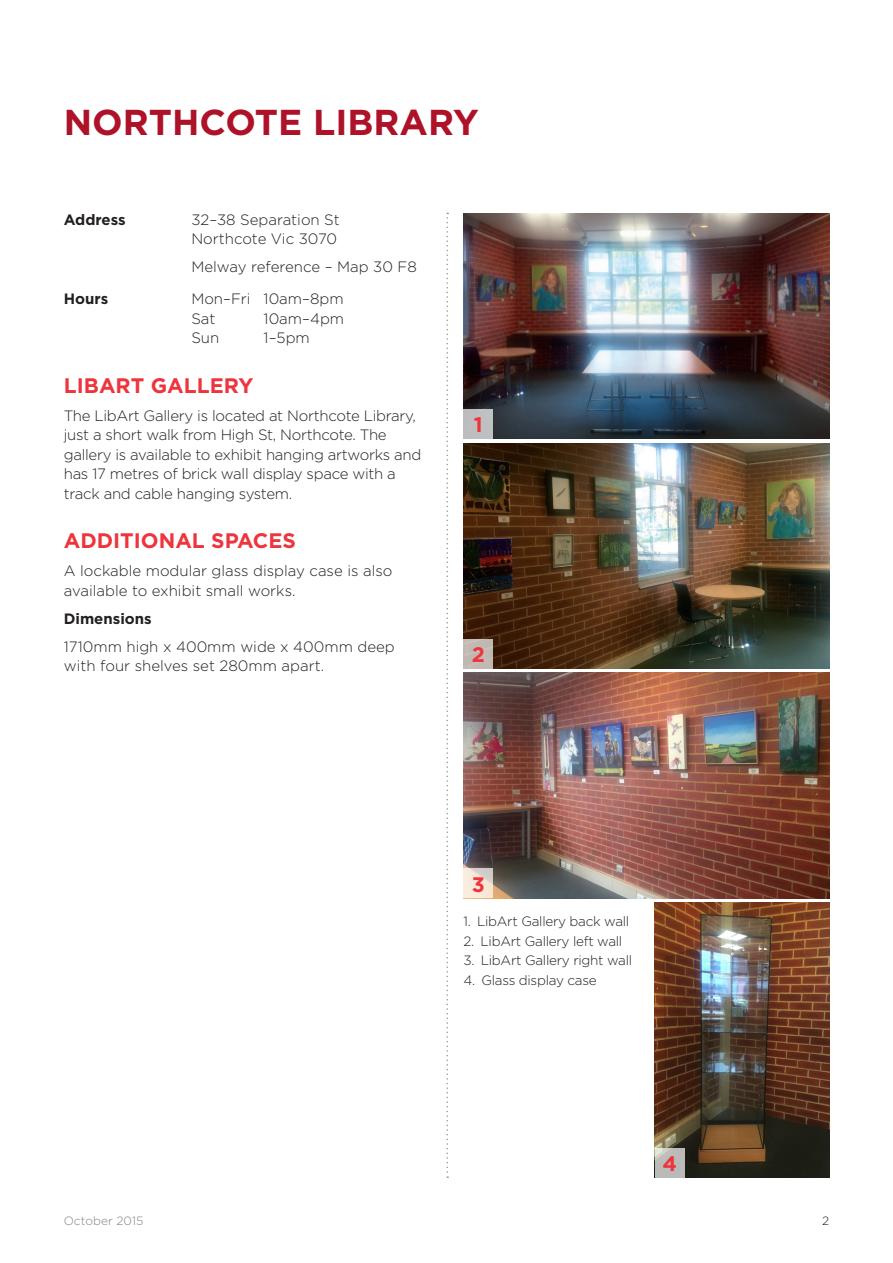
<style>
.page{position:relative;width:893px;height:1263px;background:#fff}
.page>*{position:absolute;margin:0;border:0;box-sizing:border-box;transform-origin:0 0}
.SubHeading_L1{font:700 36px "Gotham";color:#ae1229}
.SubHeading_L2{font:700 21px "Gotham";color:#ee343d}
.Body{font:300 15px/19.5px "Gotham";letter-spacing:-.02em;color:#231f20}
.Body-2{font:300 15px/19.5px "Gotham";color:#231f20}
.Body-3{font:700 15px "Gotham";color:#231f20}
.Body-4{font:300 13.5px "Gotham";letter-spacing:-.02em;color:#231f20}
.t1{font:300 12px "Gotham";color:#808285}
.t2{font:300 12px "Gotham";color:#231f20}
</style>
<div class="page">
<svg style="left:446px;top:213px;width:2px;height:965px"></svg>
<img style="left:463px;top:213px;width:366px;height:226px">
<img style="left:463px;top:673px;width:366px;height:225px">
<img style="left:463px;top:443px;width:366px;height:225px">
<img style="left:655px;top:902px;width:174px;height:276px">
<div style="left:463px;top:409px;width:30px;height:30px;background:#bebfc0"></div>
<div style="left:463px;top:639px;width:30px;height:29px;background:#c2b8b3"></div>
<svg style="left:463px;top:868px;width:30px;height:30px"></svg>
<svg style="left:655px;top:1148px;width:30px;height:30px"></svg>
<p class="SubHeading_L1" style="left:64px;top:98px;width:417px">NORTHCOTE LIBRARY</p>
<p class="Body-3" style="left:64px;top:209px;width:63px">Address</p>
<p class="Body-2" style="left:191px;top:209px;width:150px">32–38 Separation St<br>Northcote Vic 3070</p>
<p class="Body-2" style="left:191px;top:257px;width:227px">Melway reference – Map 30 F8</p>
<p class="Body-3" style="left:64px;top:289px;width:46px">Hours</p>
<p class="Body-2" style="left:191px;top:289px;width:154px">Mon–Fri 10am–8pm<br>Sat</p>
<p class="Body" style="left:264px;top:308px;width:82px">10am–4pm</p>
<p class="Body" style="left:191px;top:328px;width:29px">Sun</p>
<p class="Body" style="left:264px;top:328px;width:48px">1–5pm</p>
<p class="SubHeading_L2" style="left:64px;top:372px;width:191px">LIBART GALLERY</p>
<p class="Body" style="left:64px;top:405px;width:359px">The LibArt Gallery is located at Northcote Library, just a short walk from High St, Northcote. The gallery is available to exhibit hanging artworks and has 17 metres of brick wall display space with a track and cable hanging system.</p>
<p class="SubHeading_L2" style="left:64px;top:527px;width:234px">ADDITIONAL SPACES</p>
<p class="Body-2" style="left:64px;top:561px;width:330px">A lockable modular glass display case is also available to exhibit small works.</p>
<p class="Body-3" style="left:64px;top:609px;width:89px">Dimensions</p>
<p class="Body-2" style="left:64px;top:636px;width:333px">1710mm high x 400mm wide x 400mm deep with four shelves set 280mm apart.</p>
<h2 class="SubHeading_L2" style="left:474px;top:411px;width:10px">1</h2>
<p class="SubHeading_L2" style="left:472px;top:640px;width:15px">2</p>
<p class="SubHeading_L2" style="left:472px;top:870px;width:15px">3</p>
<p class="Body-4" style="left:463px;top:913px;width:167px">1. LibArt Gallery back wall</p>
<p class="Body-4" style="left:463px;top:932px;width:160px">2. LibArt Gallery left wall</p>
<p class="Body-4" style="left:463px;top:952px;width:170px">3. LibArt Gallery right wall</p>
<p class="Body-4" style="left:463px;top:971px;width:135px">4. Glass display case</p>
<h2 class="SubHeading_L2" style="left:663px;top:1150px;width:16px">4</h2>
<p class="t1" style="left:64px;top:1213px;width:81px">October 2015</p>
<p class="t2" style="left:822px;top:1213px;width:9px">2</p>
</div>
